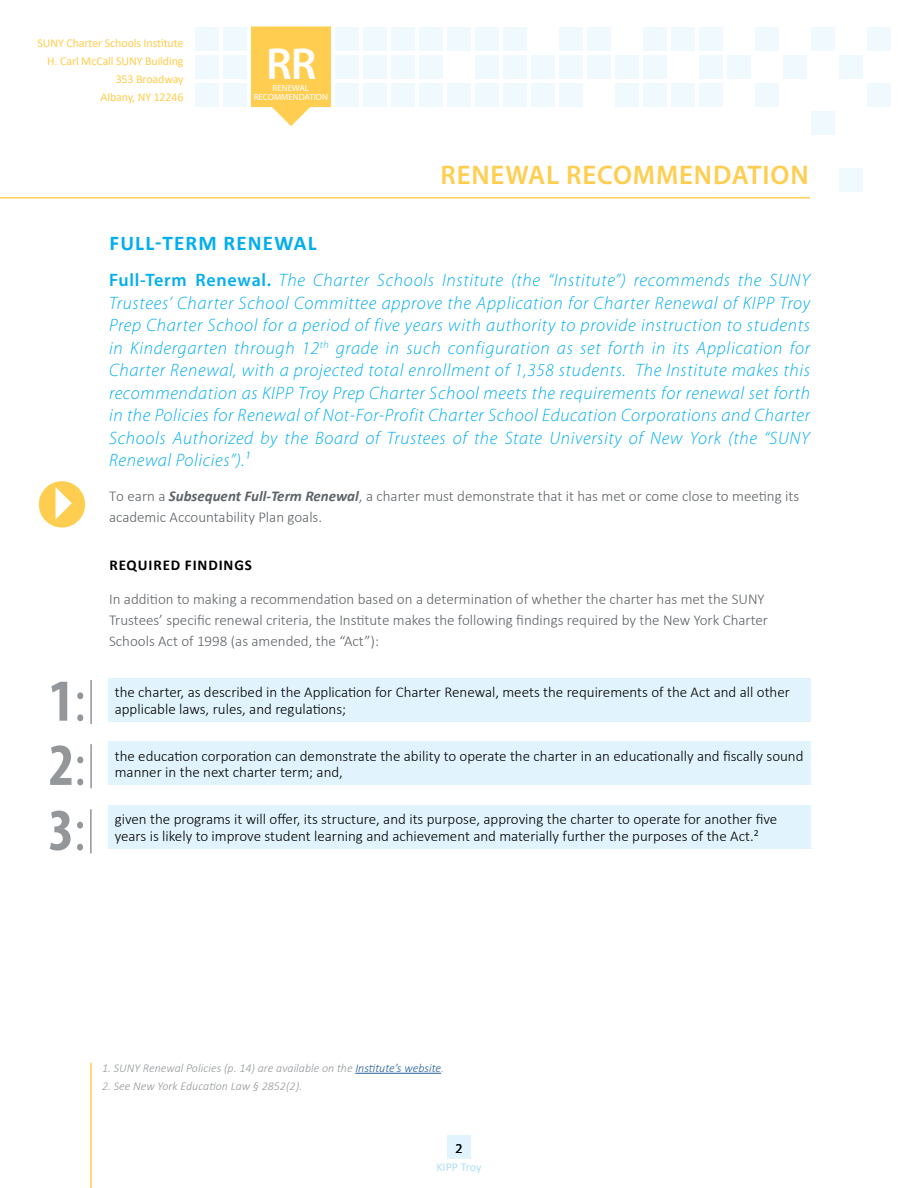
<style>
.page{position:relative;width:918px;height:1188px;background:#fff}
.page>*{position:absolute;margin:0;border:0;box-sizing:border-box;transform-origin:0 0}
.t1{font:700 condensed 60px/64.7px "Myriad Pro";color:#93979a;text-align:justify}
.t2{font:600 45px "Myriad Pro";color:#fff}
.t3{font:600 27px "Myriad Pro";letter-spacing:.03em;color:#ffce51}
.t4{font:700 21px "Calibri";letter-spacing:.06em;color:#00aeef}
.t5{font:italic 300 18px/22.5px "Myriad Pro";letter-spacing:.035em;color:#00aeef;text-align:justify}
.t6{font:300 15px/16.5px "Calibri";color:#000}
.t7{font:300 15px/21px "Calibri";color:#5e6367}
.t8{font:700 15px "Calibri";letter-spacing:.06em;color:#000}
.t9{font:13.5px "Myriad Pro";color:#000}
.t10{font:italic 300 12px "Calibri";color:#93979a}
.t11{font:12px/18px "Calibri";letter-spacing:-.01em;color:#ffce51;text-align:right}
.t12{font:12px "Calibri";letter-spacing:-.005em;color:#abe1fa}
.t13{font:9px/9px "Myriad Pro";letter-spacing:-.005em;color:#fff;text-align:center}
.s1{font-weight:400}
.s2{font-weight:600;font-style:normal}
.s3{font-weight:700;font-style:italic}
.s4{color:#215e9e}
</style>
<div class="page">
<div style="left:867px;top:27px;width:24px;height:23px;background:#eff9fe"></div>
<div style="left:867px;top:83px;width:24px;height:24px;background:#eff9fe"></div>
<div style="left:391px;top:27px;width:24px;height:23px;background:#eff9fe"></div>
<div style="left:391px;top:55px;width:24px;height:24px;background:#eff9fe"></div>
<div style="left:419px;top:27px;width:24px;height:23px;background:#eff9fe"></div>
<div style="left:419px;top:55px;width:24px;height:24px;background:#eff9fe"></div>
<div style="left:363px;top:27px;width:24px;height:23px;background:#eff9fe"></div>
<div style="left:363px;top:55px;width:24px;height:24px;background:#eff9fe"></div>
<div style="left:391px;top:83px;width:24px;height:24px;background:#eff9fe"></div>
<div style="left:419px;top:83px;width:24px;height:24px;background:#eff9fe"></div>
<div style="left:363px;top:83px;width:24px;height:24px;background:#eff9fe"></div>
<div style="left:559px;top:27px;width:24px;height:23px;background:#eff9fe"></div>
<div style="left:559px;top:55px;width:24px;height:24px;background:#eff9fe"></div>
<div style="left:587px;top:27px;width:24px;height:23px;background:#eff9fe"></div>
<div style="left:587px;top:55px;width:24px;height:24px;background:#eff9fe"></div>
<div style="left:531px;top:55px;width:24px;height:24px;background:#eff9fe"></div>
<div style="left:559px;top:83px;width:24px;height:24px;background:#eff9fe"></div>
<div style="left:531px;top:83px;width:24px;height:24px;background:#eff9fe"></div>
<div style="left:475px;top:27px;width:24px;height:23px;background:#eff9fe"></div>
<div style="left:475px;top:55px;width:24px;height:24px;background:#eff9fe"></div>
<div style="left:503px;top:27px;width:24px;height:23px;background:#eff9fe"></div>
<div style="left:503px;top:55px;width:24px;height:24px;background:#eff9fe"></div>
<div style="left:447px;top:27px;width:24px;height:23px;background:#eff9fe"></div>
<div style="left:475px;top:83px;width:24px;height:24px;background:#eff9fe"></div>
<div style="left:503px;top:83px;width:24px;height:24px;background:#eff9fe"></div>
<div style="left:447px;top:83px;width:24px;height:24px;background:#eff9fe"></div>
<div style="left:643px;top:27px;width:24px;height:23px;background:#eff9fe"></div>
<div style="left:643px;top:55px;width:24px;height:24px;background:#eff9fe"></div>
<div style="left:671px;top:27px;width:24px;height:23px;background:#eff9fe"></div>
<div style="left:615px;top:55px;width:24px;height:24px;background:#eff9fe"></div>
<div style="left:643px;top:83px;width:24px;height:24px;background:#eff9fe"></div>
<div style="left:671px;top:83px;width:24px;height:24px;background:#eff9fe"></div>
<div style="left:615px;top:83px;width:24px;height:24px;background:#eff9fe"></div>
<div style="left:223px;top:27px;width:24px;height:23px;background:#eff9fe"></div>
<div style="left:223px;top:55px;width:24px;height:24px;background:#eff9fe"></div>
<div style="left:195px;top:27px;width:24px;height:23px;background:#eff9fe"></div>
<div style="left:195px;top:55px;width:24px;height:24px;background:#eff9fe"></div>
<div style="left:223px;top:83px;width:24px;height:24px;background:#eff9fe"></div>
<div style="left:195px;top:83px;width:24px;height:24px;background:#eff9fe"></div>
<div style="left:335px;top:27px;width:24px;height:23px;background:#eff9fe"></div>
<div style="left:335px;top:55px;width:24px;height:24px;background:#eff9fe"></div>
<div style="left:335px;top:83px;width:24px;height:24px;background:#eff9fe"></div>
<div style="left:727px;top:55px;width:24px;height:24px;background:#eff9fe"></div>
<div style="left:755px;top:27px;width:24px;height:23px;background:#eff9fe"></div>
<div style="left:699px;top:27px;width:24px;height:23px;background:#eff9fe"></div>
<div style="left:699px;top:55px;width:24px;height:24px;background:#eff9fe"></div>
<div style="left:755px;top:83px;width:24px;height:24px;background:#eff9fe"></div>
<div style="left:699px;top:83px;width:24px;height:24px;background:#eff9fe"></div>
<div style="left:811px;top:27px;width:24px;height:23px;background:#eff9fe"></div>
<div style="left:839px;top:55px;width:24px;height:24px;background:#eff9fe"></div>
<div style="left:783px;top:55px;width:24px;height:24px;background:#eff9fe"></div>
<div style="left:811px;top:111px;width:24px;height:24px;background:#eff9fe"></div>
<div style="left:839px;top:168px;width:24px;height:24px;background:#eff9fe"></div>
<div style="left:447px;top:1136px;width:24px;height:23px;background:#e1f4fd"></div>
<svg style="left:272px;top:107px;width:38px;height:19px"></svg>
<div style="left:251px;top:26px;width:80px;height:81px;background:#ffce51;border:1px solid #ffce51"></div>
<div style="left:108px;top:678px;width:705px;height:43px;background:#e1f4fd"></div>
<div style="left:108px;top:742px;width:705px;height:43px;background:#e1f4fd"></div>
<div style="left:108px;top:805px;width:705px;height:43px;background:#e1f4fd"></div>
<hr style="left:90px;top:1063px;width:2px;height:125px;background:#ffce51">
<hr style="left:90px;top:809px;width:2px;height:44px;background:#93979a">
<hr style="left:90px;top:744px;width:2px;height:44px;background:#93979a">
<hr style="left:90px;top:680px;width:2px;height:44px;background:#93979a">
<hr style="left:811px;top:678px;width:4px;height:43px;background:#fff">
<hr style="left:811px;top:742px;width:4px;height:43px;background:#fff">
<hr style="left:811px;top:805px;width:4px;height:43px;background:#fff">
<hr style="left:0;top:197px;width:810px;height:2px;background:#ffce51">
<hr style="left:355px;top:1073px;width:86px;height:1px;background:#215e9e">
<div style="left:39px;top:481px;width:46px;height:47px;background:#ffce51;border-radius:50%"></div>
<p class="t11" style="left:38px;top:33px;width:148px">SUNY Charter Schools Institute<br>H. Carl McCall SUNY Building<br>353 Broadway<br>Albany, NY 12246</p>
<h2 class="t2" style="left:266px;top:35px;width:52px">RR</h2>
<p class="t13" style="left:254px;top:83px;width:76px">RENEWAL<br>RECOMMENDATION</p>
<p class="t3" style="left:441px;top:158px;width:370px">RENEWAL RECOMMENDATION</p>
<h1 class="t1" style="left:48px;top:667px;width:39px">1<span class="s1">:<br></span>2<span class="s1">:<br></span>3<span class="s1">:</span></h1>
<h3 class="t4" style="left:109px;top:229px;width:209px">FULL-TERM RENEWAL</h3>
<p class="t5" style="left:109px;top:269px;width:702px"><span class="s2">Full-Term Renewal.</span> The Charter Schools Institute (the “Institute”) recommends the SUNY Trustees’ Charter School Committee approve the Application for Charter Renewal of KIPP Troy Prep Charter School for a period of five years with authority to provide instruction to students in Kindergarten through 12<sup>th</sup> grade in such configuration as set forth in its Application for Charter Renewal, with a projected total enrollment of 1,358 students. The Institute makes this recommendation as KIPP Troy Prep Charter School meets the requirements for renewal set forth in the Policies for Renewal of Not-For-Profit Charter School Education Corporations and Charter Schools Authorized by the Board of Trustees of the State University of New York (the “SUNY Renewal Policies”).¹</p>
<p class="t7" style="left:109px;top:485px;width:692px">To earn a <span class="s3">Subsequent Full-Term Renewal</span>, a charter must demonstrate that it has met or come close to meeting its academic Accountability Plan goals.</p>
<p class="t8" style="left:109px;top:554px;width:144px">REQUIRED FINDINGS</p>
<p class="t7" style="left:109px;top:589px;width:661px">In addition to making a recommendation based on a determination of whether the charter has met the SUNY<br>Trustees’ specific renewal criteria, the Institute makes the following findings required by the New York Charter<br>Schools Act of 1998 (as amended, the “Act”):</p>
<p class="t6" style="left:115px;top:684px;width:677px">the charter, as described in the Application for Charter Renewal, meets the requirements of the Act and all other</p>
<p class="t6" style="left:115px;top:700px;width:233px">applicable laws, rules, and regulations;</p>
<p class="t6" style="left:115px;top:747px;width:690px">the education corporation can demonstrate the ability to operate the charter in an educationally and fiscally sound manner in the next charter term; and,</p>
<p class="t6" style="left:115px;top:811px;width:664px">given the programs it will offer, its structure, and its purpose, approving the charter to operate for another five</p>
<p class="t6" style="left:115px;top:827px;width:645px">years is likely to improve student learning and achievement and materially further the purposes of the Act.²</p>
<p class="t10" style="left:102px;top:1060px;width:343px">1. SUNY Renewal Policies (p. 14) are available on the <span class="s4">Institute’s website</span>.</p>
<p class="t10" style="left:102px;top:1079px;width:202px">2. See New York Education Law § 2852(2).</p>
<p class="t9" style="left:456px;top:1140px;width:8px">2</p>
<p class="t12" style="left:436px;top:1159px;width:47px">KIPP Troy</p>
</div>
